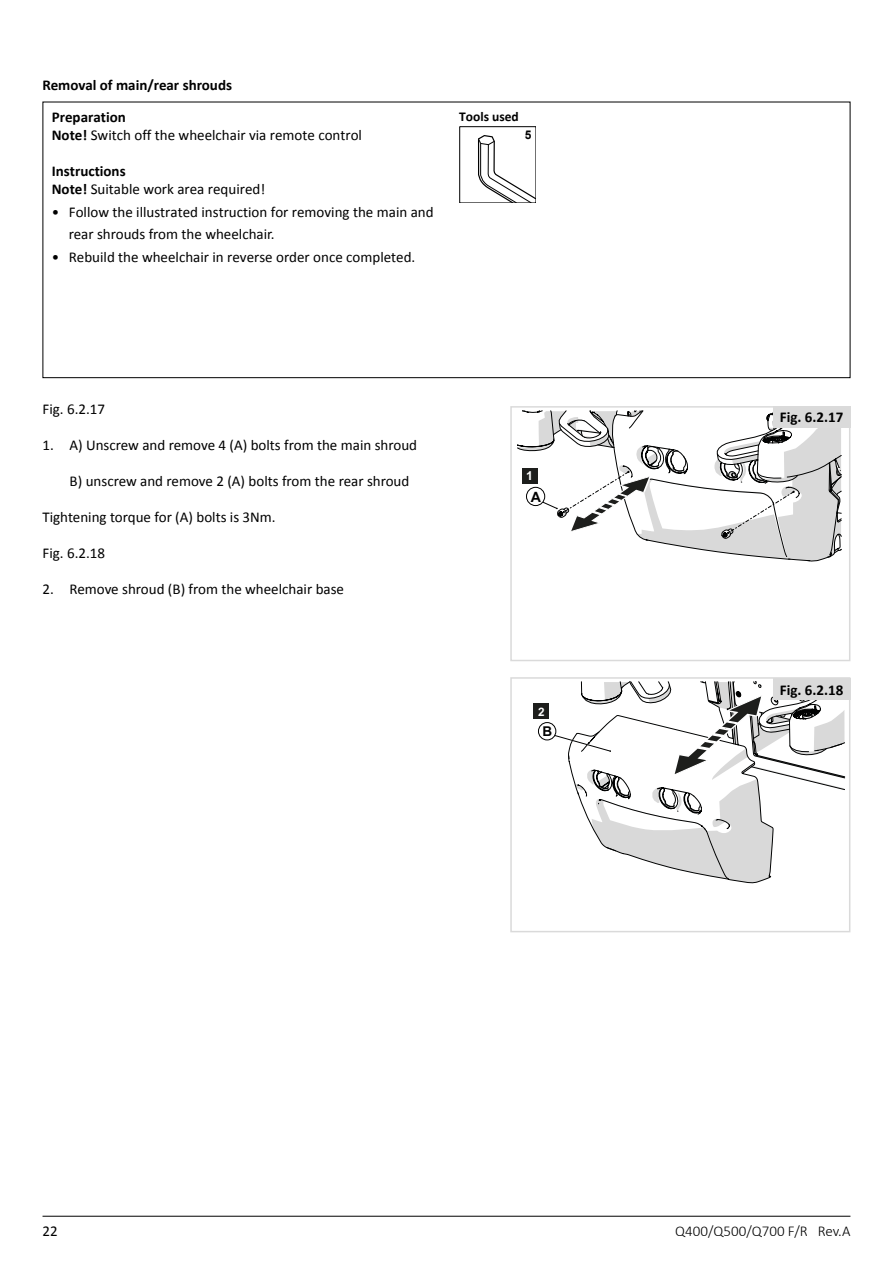
<style>
.page{position:relative;width:893px;height:1263px;background:#fff}
.page>*{position:absolute;margin:0;border:0;box-sizing:border-box;transform-origin:0 0}
.BODY_TEXT{font:15px/22.5px "Calibri";color:#000}
.Text_SM{font:15px "Calibri";color:#000}
.EN_Sub-heading_wo_nu{font:700 15px "Calibri";color:#000}
.SM_text{font:700 15px "Calibri";color:#000}
.t1{font:300 15px "Calibri";color:#000}
.t2{font:700 14.25px "Arial";color:#000}
.SM_text-2{font:700 13.5px "Calibri";color:#000}
.t3{font:700 13.5px "Arial";color:#000}
.t4{font:700 12.3px "Arial";color:#fff}
.t5{font:700 12px "Arial";color:#000}
.t6{font:700 11.7px "Arial";color:#fff}
.s1{font-weight:700}
</style>
<div class="page">
<hr style="left:43px;top:1216px;width:807px;height:1px;background:#000">
<svg style="left:517px;top:410px;width:324px;height:152px"></svg>
<div style="left:510px;top:406px;width:340px;height:255px;border:2px solid #dadada"></div>
<div style="left:459px;top:126px;width:77px;height:77px;border:1px solid #000"></div>
<svg style="left:477px;top:134px;width:59px;height:69px"></svg>
<div style="left:534px;top:704px;width:15px;height:15px;background:#1d1e1c"></div>
<div style="left:538px;top:722px;width:18px;height:18px;border:1px solid #000;border-radius:50%"></div>
<svg style="left:545px;top:681px;width:300px;height:202px"></svg>
<div style="left:510px;top:677px;width:340px;height:255px;border:2px solid #dadada"></div>
<div style="left:773px;top:406px;width:77px;height:21px;background:#dadada"></div>
<div style="left:773px;top:678px;width:77px;height:21px;background:#dadada"></div>
<p class="EN_Sub-heading_wo_nu" style="left:43px;top:75px;width:191px">Removal of main/rear shrouds</p>
<p class="SM_text" style="left:52px;top:108px;width:76px">Preparation</p>
<p class="Text_SM" style="left:52px;top:126px;width:312px"><span class="s1">Note!</span> Switch off the wheelchair via remote control</p>
<p class="SM_text" style="left:52px;top:162px;width:75px">Instructions</p>
<p class="Text_SM" style="left:52px;top:180px;width:215px"><span class="s1">Note!</span> Suitable work area required!</p>
<p class="BODY_TEXT" style="left:69px;top:200px;width:366px;text-indent:-17px">• Follow the illustrated instruction for removing the main and rear shrouds from the wheelchair.</p>
<p class="BODY_TEXT" style="left:52px;top:245px;width:365px">• Rebuild the wheelchair in reverse order once completed.</p>
<p class="SM_text-2" style="left:459px;top:108px;width:61px">Tools used</p>
<p class="t5" style="left:525px;top:127px;width:8px">5</p>
<p class="BODY_TEXT" style="left:43px;top:398px;width:64px">Fig. 6.2.17</p>
<p class="BODY_TEXT" style="left:43px;top:434px;width:376px">1. A) Unscrew and remove 4 (A) bolts from the main shroud</p>
<p class="BODY_TEXT" style="left:70px;top:470px;width:341px">B) unscrew and remove 2 (A) bolts from the rear shroud</p>
<p class="BODY_TEXT" style="left:43px;top:506px;width:235px">Tightening torque for (A) bolts is 3Nm.</p>
<p class="BODY_TEXT" style="left:43px;top:542px;width:64px">Fig. 6.2.18</p>
<p class="BODY_TEXT" style="left:43px;top:578px;width:303px">2. Remove shroud (B) from the wheelchair base</p>
<p class="t4" style="left:526px;top:467px;width:8px">1</p>
<p class="t2" style="left:531px;top:487px;width:12px">A</p>
<p class="t6" style="left:538px;top:703px;width:8px">2</p>
<p class="t3" style="left:543px;top:722px;width:11px">B</p>
<p class="EN_Sub-heading_wo_nu" style="left:780px;top:408px;width:65px">Fig. 6.2.17</p>
<p class="EN_Sub-heading_wo_nu" style="left:780px;top:680px;width:65px">Fig. 6.2.18</p>
<p class="BODY_TEXT" style="left:43px;top:1220px;width:17px">22</p>
<p class="t1" style="left:675px;top:1222px;width:177px">Q400/Q500/Q700 F/R Rev.A</p>
</div>
